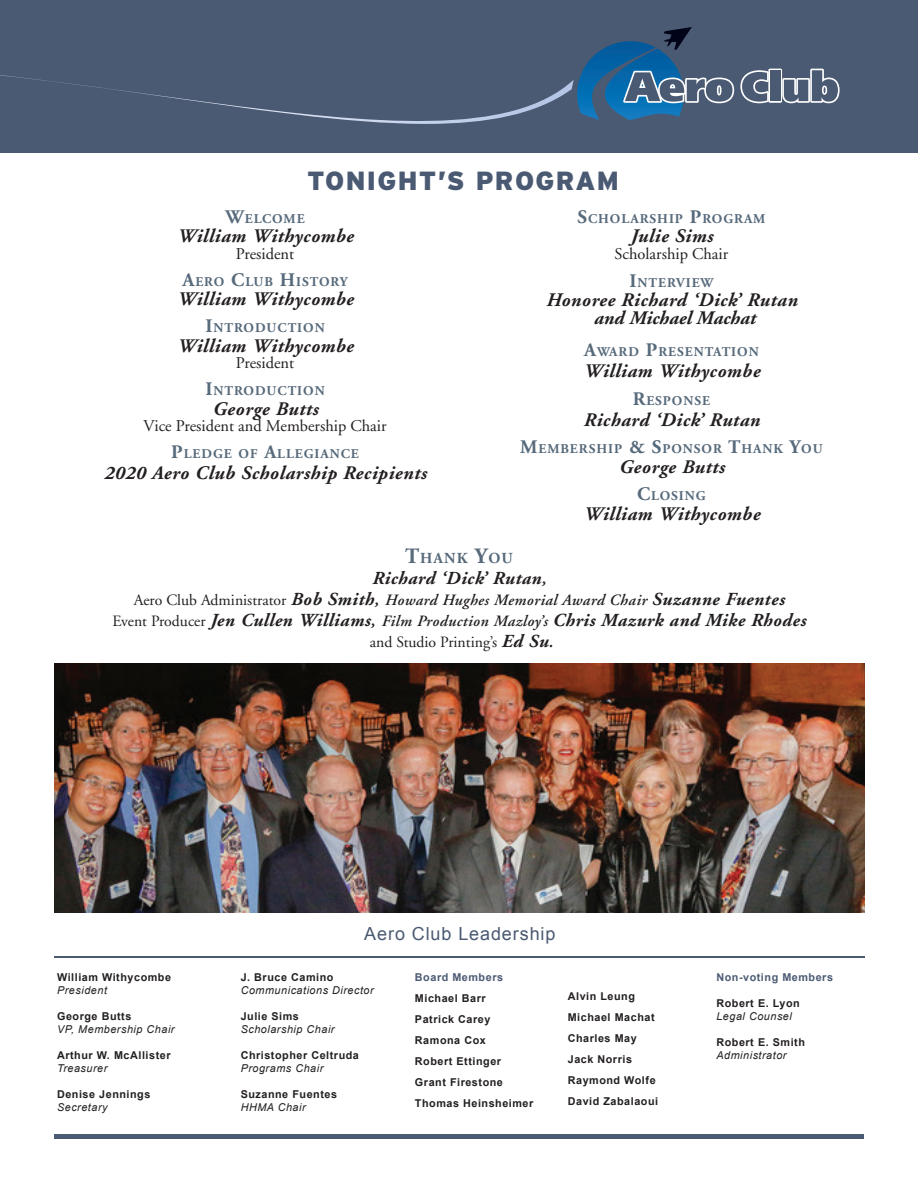
<style>
.page{position:relative;width:918px;height:1188px;background:#fff}
.page>*{position:absolute;margin:0;border:0;box-sizing:border-box;transform-origin:0 0}
.t1{font:900 26.25px "Interstate";letter-spacing:.05em;color:#4b5a73}
.t2{font:italic 700 19.2px/18px "Adobe Garamond";letter-spacing:.03em;color:#231f20;text-align:center}
.t3{font:italic 700 18.3px "Adobe Garamond";letter-spacing:.03em;color:#231f20}
.t4{font:18px "Arial";letter-spacing:.05em;color:#4b5a73}
.t5{font:16.35px "Adobe Garamond";color:#231f20}
.t6{font:italic 600 15.75px "Adobe Garamond";letter-spacing:.03em;color:#231f20}
.t7{font:15.75px "Adobe Garamond";color:#231f20}
.t8{font:700 15.3px "Adobe Garamond";color:#576a7b}
.t9{font:700 13.35px "Adobe Garamond";letter-spacing:.07em;color:#576a7b}
.t10{font:700 10.8px/21px "Arial";letter-spacing:.05em;color:#231f20}
.t11{font:italic 10.8px "Arial";letter-spacing:.05em;color:#231f20}
.t12{font:700 10.8px "Arial";letter-spacing:.05em;color:#4b5a73}
.s1{font-size:19.2px}
.s2{font-size:21.9px}
.s3{font-weight:600}
.s4{font-weight:400;font-style:normal}
.s5{font-weight:700;font-size:18.3px}
.s6{font-size:18.3px}
.s7{font-weight:400;font-style:normal;font-size:15.75px}
.s8{font-weight:600;font-size:15.75px}
.s9{font-weight:700;font-style:italic;font-size:18.3px}
.s10{font-weight:600;font-style:italic;font-size:18.3px}
</style>
<div class="page">
<hr style="left:54px;top:1134px;width:810px;height:4px;background:#4b5a73">
<div style="left:0;top:0;width:918px;height:153px;background:#4b5a73"></div>
<svg style="left:0;top:27px;width:840px;height:97px"></svg>
<hr style="left:55px;top:956px;width:810px;height:2px;background:#4b5a73">
<img style="left:55px;top:664px;width:810px;height:248px">
<h1 class="t1" style="left:307px;top:165px;width:313px">TONIGHT’S PROGRAM</h1>
<p class="t9" style="left:225px;top:211px;width:81px"><span class="s1">W</span>ELCOME</p>
<h2 class="t2" style="left:177px;top:228px;width:178px">William Withycombe</h2>
<h3 class="t5" style="left:236px;top:245px;width:60px">President</h3>
<p class="t9" style="left:183px;top:274px;width:167px"><span class="s1">A</span>ERO <span class="s1">C</span>LUB <span class="s1">H</span>ISTORY</p>
<h2 class="t2" style="left:177px;top:291px;width:178px">William Withycombe</h2>
<p class="t9" style="left:205px;top:321px;width:121px"><span class="s1">I</span>NTRODUCTION</p>
<h2 class="t2" style="left:177px;top:337px;width:178px">William Withycombe</h2>
<h3 class="t5" style="left:236px;top:354px;width:60px">President</h3>
<p class="t9" style="left:205px;top:384px;width:121px"><span class="s1">I</span>NTRODUCTION</p>
<h2 class="t2" style="left:212px;top:400px;width:108px">George Butts</h2>
<h3 class="t5" style="left:144px;top:417px;width:245px">Vice President and Membership Chair</h3>
<p class="t9" style="left:171px;top:447px;width:189px"><span class="s1">P</span>LEDGE OF <span class="s1">A</span>LLEGIANCE</p>
<h2 class="t2" style="left:104px;top:465px;width:324px">2020 Aero Club Scholarship Recipients</h2>
<p class="t9" style="left:577px;top:211px;width:190px"><span class="s1">S</span>CHOLARSHIP <span class="s1">P</span>ROGRAM</p>
<h2 class="t2" style="left:630px;top:228px;width:84px">Julie Sims</h2>
<h3 class="t5" style="left:615px;top:245px;width:115px">Scholarship Chair</h3>
<p class="t9" style="left:630px;top:275px;width:86px"><span class="s1">I</span>NTERVIEW</p>
<h2 class="t2" style="left:546px;top:291px;width:253px">Honoree Richard ‘Dick’ Rutan and Michael Machat</h2>
<p class="t9" style="left:584px;top:344px;width:176px"><span class="s1">A</span>WARD <span class="s1">P</span>RESENTATION</p>
<h2 class="t2" style="left:583px;top:363px;width:178px">William Withycombe</h2>
<p class="t9" style="left:633px;top:393px;width:79px"><span class="s1">R</span>ESPONSE</p>
<h2 class="t2" style="left:583px;top:411px;width:178px">Richard ‘Dick’ Rutan</h2>
<p class="t9" style="left:520px;top:442px;width:304px"><span class="s1">M</span>EMBERSHIP <span class="s1">&amp; S</span>PONSOR <span class="s1">T</span>HANK <span class="s1">Y</span>OU</p>
<h2 class="t2" style="left:618px;top:458px;width:108px">George Butts</h2>
<p class="t9" style="left:637px;top:489px;width:70px"><span class="s1">C</span>LOSING</p>
<h2 class="t2" style="left:583px;top:505px;width:178px">William Withycombe</h2>
<h3 class="t8" style="left:405px;top:550px;width:109px"><span class="s2">T</span>HANK <span class="s2">Y</span>OU</h3>
<h3 class="t3" style="left:372px;top:568px;width:176px">Richard ‘Dick’ Rutan<span class="s3">,</span></h3>
<h3 class="t6" style="left:134px;top:591px;width:652px"><span class="s4">Aero Club Administrator</span> <span class="s5">Bob Smith</span><span class="s6">,</span> Howard Hughes Memorial Award Chair <span class="s5">Suzanne Fuentes</span></h3>
<h3 class="t3" style="left:112px;top:610px;width:695px"><span class="s7">Event Producer</span> Jen Cullen Williams<span class="s3">,</span> <span class="s8">Film Production Mazloy’s</span> Chris Mazurk and Mike Rhodes</h3>
<h3 class="t7" style="left:370px;top:634px;width:185px">and Studio Printing’s <span class="s9">Ed Su</span><span class="s10">.</span></h3>
<p class="t10" style="left:57px;top:968px;width:116px">William Withycombe</p>
<p class="t11" style="left:57px;top:984px;width:51px">President</p>
<p class="t10" style="left:57px;top:1006px;width:76px">George Butts</p>
<p class="t11" style="left:57px;top:1023px;width:119px">VP, Membership Chair</p>
<p class="t10" style="left:57px;top:1045px;width:115px">Arthur W. McAllister</p>
<p class="t11" style="left:57px;top:1061px;width:52px">Treasurer</p>
<p class="t10" style="left:57px;top:1084px;width:95px">Denise Jennings</p>
<p class="t11" style="left:57px;top:1100px;width:52px">Secretary</p>
<h3 class="t4" style="left:364px;top:922px;width:193px">Aero Club Leadership</h3>
<p class="t10" style="left:241px;top:968px;width:94px">J. Bruce Camino</p>
<p class="t11" style="left:241px;top:984px;width:135px">Communications Director</p>
<p class="t10" style="left:241px;top:1006px;width:60px">Julie Sims</p>
<p class="t11" style="left:241px;top:1023px;width:95px">Scholarship Chair</p>
<p class="t10" style="left:241px;top:1045px;width:120px">Christopher Celtruda</p>
<p class="t11" style="left:241px;top:1061px;width:84px">Programs Chair</p>
<p class="t10" style="left:241px;top:1084px;width:98px">Suzanne Fuentes</p>
<p class="t11" style="left:241px;top:1100px;width:67px">HHMA Chair</p>
<p class="t12" style="left:415px;top:971px;width:90px">Board Members</p>
<p class="t10" style="left:415px;top:989px;width:120px">Michael Barr<br>Patrick Carey<br>Ramona Cox<br>Robert Ettinger<br>Grant Firestone<br>Thomas Heinsheimer</p>
<p class="t10" style="left:568px;top:986px;width:92px">Alvin Leung<br>Michael Machat<br>Charles May<br>Jack Norris<br>Raymond Wolfe<br>David Zabalaoui</p>
<p class="t12" style="left:716px;top:970px;width:118px">Non-voting Members</p>
<p class="t10" style="left:716px;top:993px;width:85px">Robert E. Lyon</p>
<p class="t11" style="left:716px;top:1009px;width:77px">Legal Counsel</p>
<p class="t10" style="left:716px;top:1032px;width:90px">Robert E. Smith</p>
<p class="t11" style="left:716px;top:1048px;width:72px">Administrator</p>
</div>
